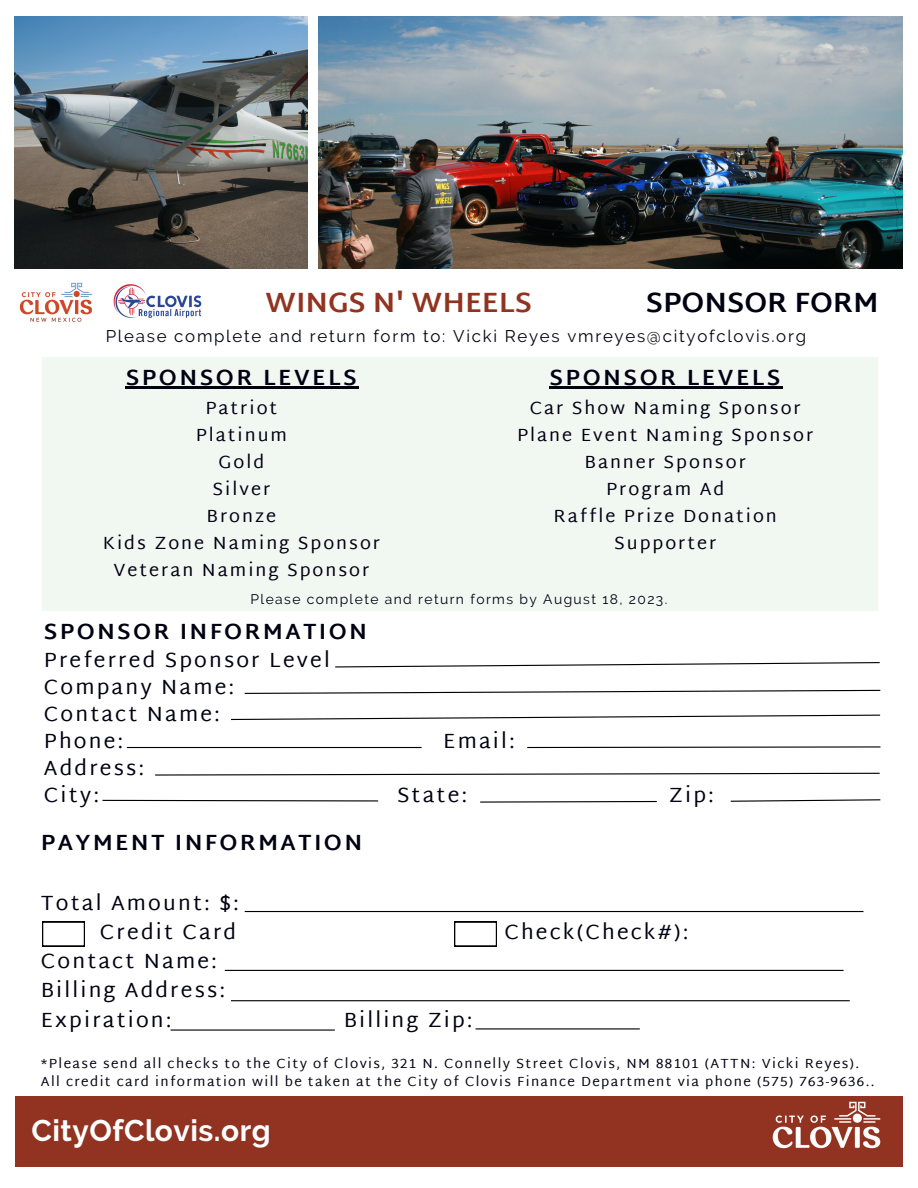
<style>
.page{position:relative;width:918px;height:1188px;background:#fff}
.page>*{position:absolute;margin:0;border:0;box-sizing:border-box;transform-origin:0 0}
.t1{font:700 29.85px "Raleway";letter-spacing:.015em;color:#fff}
.t2{font:700 28.5px "Martel Sans";color:#913320}
.t3{font:700 28.5px "Martel Sans";color:#000012}
.t4{font:700 22.5px "Martel Sans";letter-spacing:.1em;color:#000012}
.t5{font:21px "Martel Sans";letter-spacing:.1em;color:#000012}
.t6{font:18px "Martel Sans";letter-spacing:.11em;color:#000012}
.t7{font:16.8px "Raleway";letter-spacing:.1em;color:#000012}
.t8{font:13.8px "Raleway";letter-spacing:.1em;color:#000012}
.t9{font:13.5px "Martel Sans";letter-spacing:.1em;color:#000012}
</style>
<div class="page">
<img style="left:15px;top:17px;width:293px;height:252px">
<img style="left:319px;top:17px;width:584px;height:252px">
<div style="left:15px;top:1096px;width:888px;height:71px;background:#913320"></div>
<img style="left:772px;top:1102px;width:108px;height:47px">
<div style="left:42px;top:357px;width:836px;height:254px;background:#f0f8f1"></div>
<svg style="left:244px;top:689px;width:637px;height:5px"></svg>
<svg style="left:231px;top:714px;width:650px;height:7px"></svg>
<hr style="left:127px;top:747px;width:295px;height:1px;background:#000">
<svg style="left:527px;top:746px;width:354px;height:3px"></svg>
<svg style="left:155px;top:772px;width:725px;height:4px"></svg>
<svg style="left:102px;top:799px;width:277px;height:3px"></svg>
<svg style="left:480px;top:800px;width:177px;height:3px"></svg>
<svg style="left:730px;top:799px;width:151px;height:3px"></svg>
<svg style="left:42px;top:922px;width:43px;height:24px"></svg>
<hr style="left:126px;top:386px;width:233px;height:3px;background:#000012">
<svg style="left:454px;top:922px;width:43px;height:24px"></svg>
<img style="left:19px;top:282px;width:74px;height:40px">
<img style="left:113px;top:284px;width:89px;height:34px">
<hr style="left:550px;top:386px;width:233px;height:3px;background:#000012">
<hr style="left:245px;top:911px;width:618px;height:1px;background:#000">
<hr style="left:225px;top:970px;width:619px;height:1px;background:#000">
<hr style="left:231px;top:1000px;width:619px;height:1px;background:#000">
<hr style="left:171px;top:1029px;width:164px;height:2px;background:#000">
<hr style="left:476px;top:1028px;width:164px;height:1px;background:#000">
<svg style="left:335px;top:662px;width:545px;height:6px"></svg>
<p class="t2" style="left:266px;top:285px;width:268px">WINGS N' WHEELS</p>
<p class="t3" style="left:646px;top:285px;width:234px">SPONSOR FORM</p>
<p class="t7" style="left:106px;top:326px;width:702px">Please complete and return form to: Vicki Reyes vmreyes@cityofclovis.org</p>
<p class="t4" style="left:126px;top:364px;width:232px">SPONSOR LEVELS</p>
<p class="t6" style="left:206px;top:398px;width:73px">Patriot</p>
<p class="t6" style="left:196px;top:425px;width:93px">Platinum</p>
<p class="t6" style="left:219px;top:452px;width:47px">Gold</p>
<p class="t6" style="left:213px;top:479px;width:59px">Silver</p>
<p class="t6" style="left:207px;top:506px;width:71px">Bronze</p>
<p class="t6" style="left:103px;top:533px;width:279px">Kids Zone Naming Sponsor</p>
<p class="t6" style="left:114px;top:560px;width:257px">Veteran Naming Sponsor</p>
<p class="t4" style="left:550px;top:364px;width:232px">SPONSOR LEVELS</p>
<p class="t6" style="left:530px;top:398px;width:273px">Car Show Naming Sponsor</p>
<p class="t6" style="left:517px;top:425px;width:298px">Plane Event Naming Sponsor</p>
<p class="t6" style="left:585px;top:452px;width:163px">Banner Sponsor</p>
<p class="t6" style="left:606px;top:479px;width:120px">Program Ad</p>
<p class="t6" style="left:554px;top:506px;width:225px">Raffle Prize Donation</p>
<p class="t6" style="left:614px;top:533px;width:104px">Supporter</p>
<p class="t8" style="left:251px;top:591px;width:418px">Please complete and return forms by August 18, 2023.</p>
<p class="t4" style="left:44px;top:618px;width:325px">SPONSOR INFORMATION</p>
<p class="t5" style="left:44px;top:647px;width:287px">Preferred Sponsor Level</p>
<p class="t5" style="left:44px;top:674px;width:192px">Company Name:</p>
<p class="t5" style="left:44px;top:701px;width:178px">Contact Name:</p>
<p class="t5" style="left:44px;top:728px;width:81px">Phone:</p>
<p class="t5" style="left:443px;top:728px;width:73px">Email:</p>
<p class="t5" style="left:44px;top:755px;width:102px">Address:</p>
<p class="t5" style="left:44px;top:782px;width:57px">City:</p>
<p class="t5" style="left:397px;top:782px;width:72px">State:</p>
<p class="t5" style="left:669px;top:782px;width:47px">Zip:</p>
<p class="t4" style="left:41px;top:829px;width:323px">PAYMENT INFORMATION</p>
<p class="t5" style="left:41px;top:890px;width:200px">Total Amount: $:</p>
<p class="t5" style="left:100px;top:919px;width:138px">Credit Card</p>
<p class="t5" style="left:504px;top:919px;width:186px">Check(Check#):</p>
<p class="t5" style="left:41px;top:949px;width:178px">Contact Name:</p>
<p class="t5" style="left:41px;top:978px;width:186px">Billing Address:</p>
<p class="t5" style="left:41px;top:1007px;width:132px">Expiration:</p>
<p class="t5" style="left:344px;top:1007px;width:131px">Billing Zip:</p>
<p class="t9" style="left:41px;top:1056px;width:820px">*Please send all checks to the City of Clovis, 321 N. Connelly Street Clovis, NM 88101 (ATTN: Vicki Reyes).</p>
<p class="t9" style="left:41px;top:1074px;width:835px">All credit card information will be taken at the City of Clovis Finance Department via phone (575) 763-9636..</p>
<p class="t1" style="left:32px;top:1113px;width:241px">CityOfClovis.org</p>
</div>
